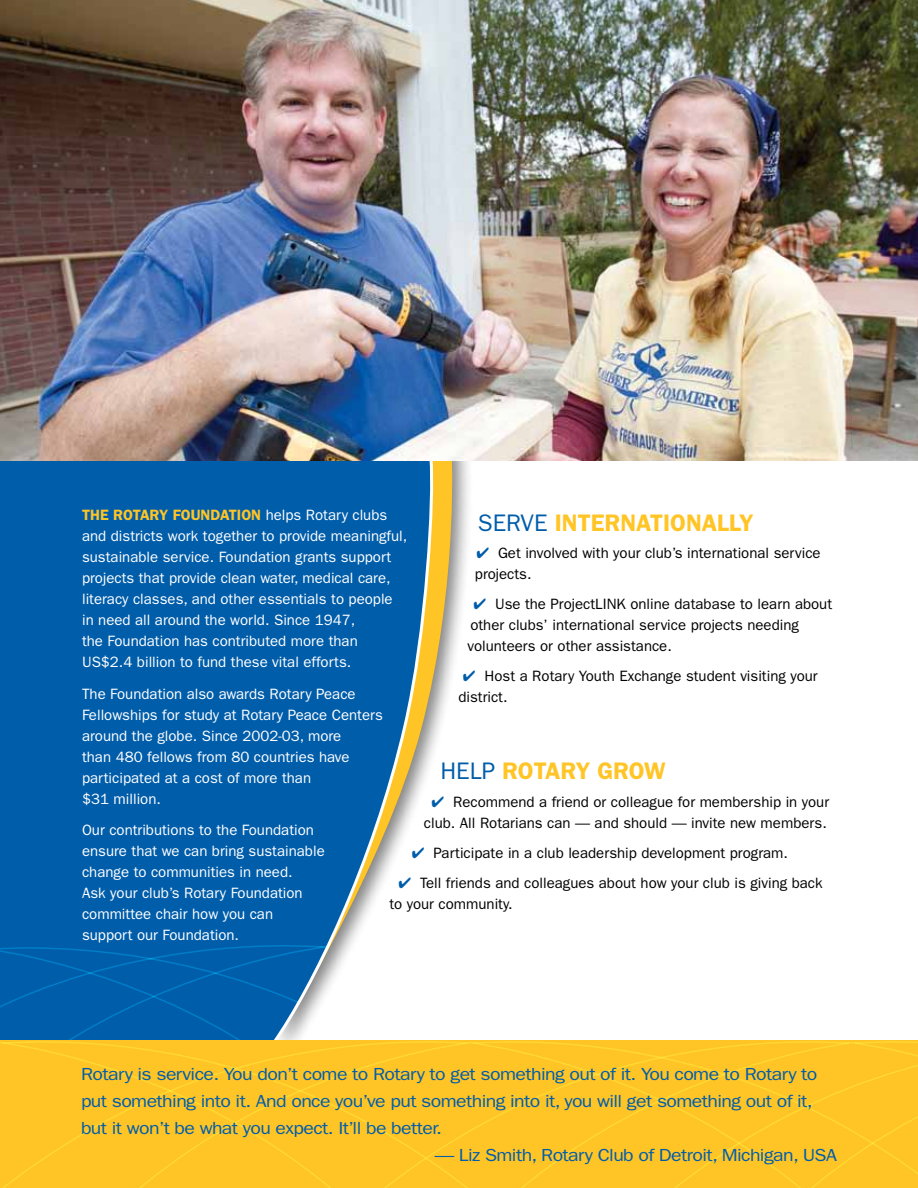
<style>
.page{position:relative;width:918px;height:1188px;background:#fff}
.page>*{position:absolute;margin:0;border:0;box-sizing:border-box;transform-origin:0 0}
.t1{font:600 24px "ITC Franklin Gothic Std";color:#ffc425}
.t2{font:17.55px/27px "ITC Franklin Gothic Std";letter-spacing:-.03em;color:#005daa;scale:1.11 1}
.t3{font:15px/21px "ITC Franklin Gothic Std";color:#fff}
.t4{font:15px/21px "ITC Franklin Gothic Std";color:#000}
.s1{font-weight:600;color:#ffc425}
.s2{font-weight:400;color:#005daa}
</style>
<div class="page">
<div style="left:269px;top:434px;width:205px;height:626px;background:#000;opacity:.5"></div>
<svg style="left:434px;top:460px;width:26px;height:487px"></svg>
<div style="left:0;top:460px;width:270px;height:473px;background:#005daa"></div>
<img style="left:0;top:0;width:918px;height:460px">
<svg style="left:270px;top:455px;width:164px;height:492px;background:#3479ae"></svg>
<div style="left:0;top:935px;width:301px;height:10px;background:#005daa"></div>
<svg style="left:0;top:947px;width:465px;height:82px"></svg>
<svg style="left:0;top:1029px;width:314px;height:12px;background:#2e75a6"></svg>
<svg style="left:314px;top:1029px;width:348px;height:12px"></svg>
<div style="left:662px;top:1040px;width:256px;height:148px;background:#ffc425"></div>
<div style="left:0;top:1041px;width:372px;height:147px;background:#ffc425"></div>
<div style="left:372px;top:1041px;width:482px;height:147px;background:#ffc425"></div>
<svg style="left:463px;top:671px;width:11px;height:10px"></svg>
<svg style="left:432px;top:796px;width:12px;height:11px"></svg>
<svg style="left:412px;top:847px;width:12px;height:11px"></svg>
<svg style="left:399px;top:877px;width:12px;height:11px"></svg>
<p class="t3" style="left:82px;top:505px;width:327px"><span class="s1">THE ROTARY FOUNDATION</span> helps Rotary clubs and districts work together to provide meaningful, sustainable service. Foundation grants support projects that provide clean water, medical care, literacy classes, and other essentials to people in need all around the world. Since 1947,<br>the Foundation has contributed more than US$2.4 billion to fund these vital efforts.</p>
<p class="t3" style="left:82px;top:683px;width:302px">The Foundation also awards Rotary Peace Fellowships for study at Rotary Peace Centers around the globe. Since 2002-03, more<br>than 480 fellows from 80 countries have participated at a cost of more than<br>$31 million.</p>
<p class="t3" style="left:82px;top:820px;width:244px">Our contributions to the Foundation ensure that we can bring sustainable change to communities in need.<br>Ask your club’s Rotary Foundation committee chair how you can support our Foundation.</p>
<h1 class="t1" style="left:478px;top:508px;width:277px"><span class="s2">SERVE</span> INTERNATIONALLY</h1>
<p class="t4" style="left:475px;top:543px;width:347px;text-indent:23px">Get involved with your club’s international service projects.</p>
<p class="t4" style="left:467px;top:594px;width:366px;text-indent:28px">Use the ProjectLINK online database to learn about other clubs’ international service projects needing volunteers or other assistance.</p>
<p class="t4" style="left:458px;top:666px;width:361px;text-indent:26px">Host a Rotary Youth Exchange student visiting your district.</p>
<h1 class="t1" style="left:440px;top:756px;width:227px"><span class="s2">HELP</span> ROTARY GROW</h1>
<p class="t4" style="left:424px;top:791px;width:407px;text-align:right">Recommend a friend or colleague for membership in your club. All Rotarians can — and should — invite new members.</p>
<p class="t4" style="left:420px;top:838px;width:404px;line-height:30px;text-indent:14px">Participate in a club leadership development program.<br>Tell friends and colleagues about how your club is giving back</p>
<p class="t4" style="left:389px;top:893px;width:125px">to your community.</p>
<p class="t2" style="left:81px;top:1061px;width:665px">Rotary is service. You don’t come to Rotary to get something out of it. You come to Rotary to put something into it. And once you’ve put something into it, you will get something out of it, but it won’t be what you expect. It’ll be better.</p>
<p class="t2" style="left:435px;top:1142px;width:364px">— Liz Smith, Rotary Club of Detroit, Michigan, USA</p>
</div>
